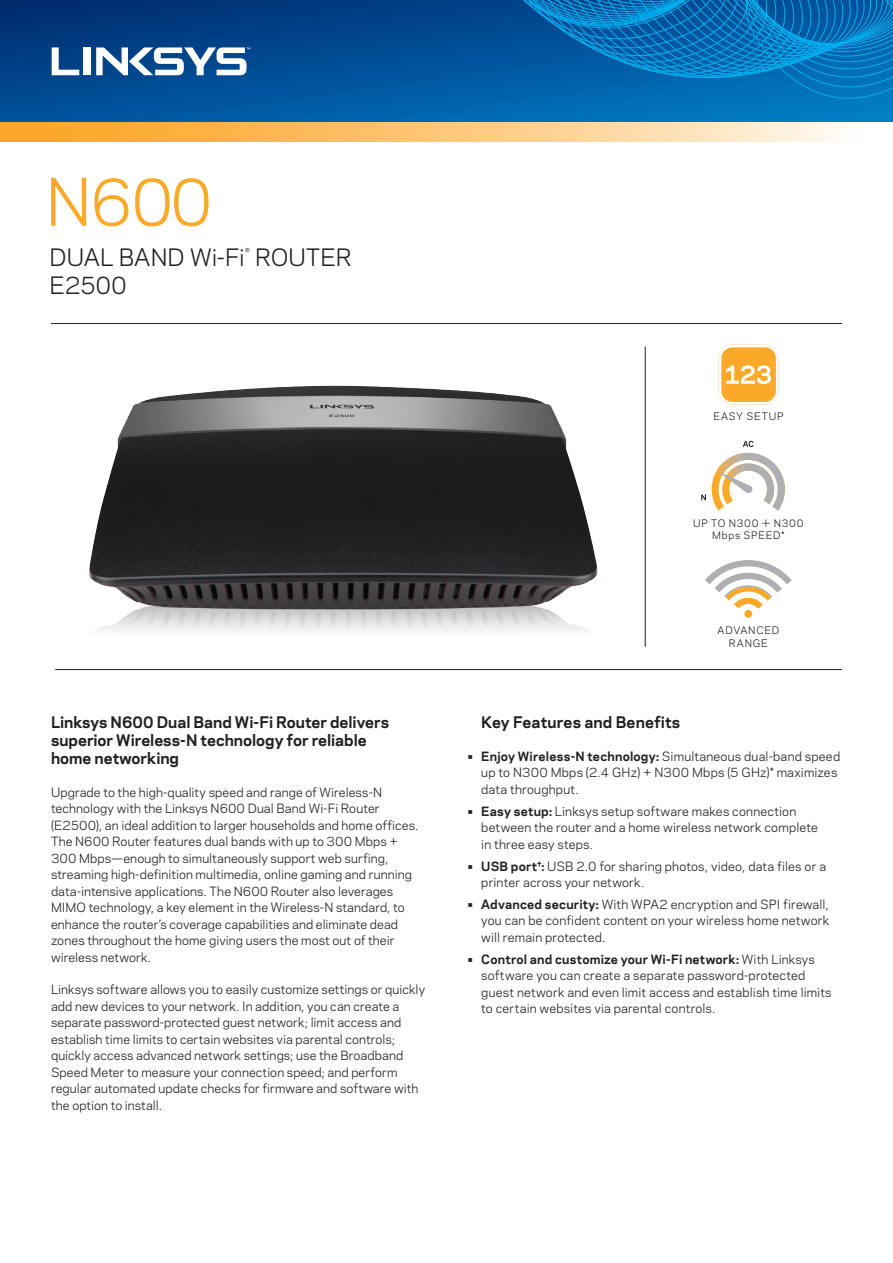
<style>
.page{position:relative;width:893px;height:1263px;background:#fff}
.page>*{position:absolute;margin:0;border:0;box-sizing:border-box;transform-origin:0 0}
.t1{font:61.5px "Galaxie Polaris";color:#faa928}
.t2{font:22.5px "Galaxie Polaris";letter-spacing:-.005em;color:#231f20}
.t3{font:700 15px/18px "Galaxie Polaris";color:#231f20}
.t4{font:12px/16.5px "Galaxie Polaris";letter-spacing:.01em;color:#231f20}
.t5{font:9.75px/12.8px "Galaxie Polaris";letter-spacing:.075em;color:#231f20;text-align:center}
.t6{font:5.25px "Galaxie Polaris";color:#231f20}
.s1{font-weight:700}
</style>
<div class="page">
<svg style="left:0;top:0;width:893px;height:122px;background:#004f96"></svg>
<svg style="left:52px;top:47px;width:27px;height:28px"></svg>
<svg style="left:507px;top:0;width:386px;height:99px;background:#006eb4"></svg>
<div style="left:84px;top:47px;width:7px;height:28px;background:#fff"></div>
<svg style="left:96px;top:47px;width:154px;height:28px"></svg>
<svg style="left:0;top:122px;width:842px;height:19px;background:#fcc87a"></svg>
<hr style="left:645px;top:347px;width:1px;height:300px;background:#231f20">
<hr style="left:51px;top:323px;width:791px;height:1px;background:#231f20">
<hr style="left:55px;top:669px;width:787px;height:1px;background:#231f20">
<svg style="left:712px;top:453px;width:73px;height:57px"></svg>
<svg style="left:701px;top:494px;width:5px;height:6px"></svg>
<svg style="left:743px;top:441px;width:10px;height:6px"></svg>
<div style="left:744px;top:610px;width:8px;height:8px;background:#faa926;border-radius:50%"></div>
<svg style="left:705px;top:560px;width:87px;height:49px"></svg>
<svg style="left:719px;top:345px;width:60px;height:60px"></svg>
<img style="left:89px;top:385px;width:509px;height:246px">
<p class="t1" style="left:46px;top:156px;width:169px">N600</p>
<p class="t2" style="left:50px;top:240px;width:197px">DUAL BAND Wi‑Fi</p>
<p class="t6" style="left:245px;top:246px;width:6px">®</p>
<p class="t2" style="left:255px;top:240px;width:98px">ROUTER</p>
<p class="t2" style="left:50px;top:269px;width:79px">E2500</p>
<p class="t3" style="left:51px;top:712px;width:339px">Linksys N600 Dual Band Wi-Fi Router delivers superior Wireless-N technology for reliable home networking</p>
<p class="t4" style="left:51px;top:783px;width:369px">Upgrade to the high-quality speed and range of Wireless-N technology with the Linksys N600 Dual Band Wi-Fi Router (E2500), an ideal addition to larger households and home offices.<br>The N600 Router features dual bands with up to 300 Mbps + 300 Mbps—enough to simultaneously support web surfing, streaming high-definition multimedia, online gaming and running data-intensive applications. The N600 Router also leverages MIMO technology, a key element in the Wireless-N standard, to enhance the router’s coverage capabilities and eliminate dead zones throughout the home giving users the most out of their wireless network.</p>
<p class="t4" style="left:51px;top:981px;width:376px">Linksys software allows you to easily customize settings or quickly add new devices to your network. In addition, you can create a separate password-protected guest network; limit access and establish time limits to certain websites via parental controls; quickly access advanced network settings; use the Broadband Speed Meter to measure your connection speed; and perform regular automated update checks for firmware and software with the option to install.</p>
<p class="t5" style="left:713px;top:410px;width:72px">EASY SETUP</p>
<p class="t5" style="left:693px;top:516px;width:112px">UP TO N300 + N300</p>
<p class="t5" style="left:712px;top:529px;width:74px">Mbps SPEED*</p>
<p class="t5" style="left:717px;top:623px;width:63px">ADVANCED<br>RANGE</p>
<p class="t3" style="left:481px;top:712px;width:200px">Key Features and Benefits</p>
<p class="t4" style="left:481px;top:747px;width:360px;text-indent:-14px"><span class="s1">• Enjoy Wireless-N technology:</span> Simultaneous dual-band speed up to N300 Mbps (2.4 GHz) + N300 Mbps (5 GHz)* maximizes data throughput.</p>
<p class="t4" style="left:481px;top:802px;width:338px;text-indent:-14px"><span class="s1">• Easy setup:</span> Linksys setup software makes connection between the router and a home wireless network complete in three easy steps.</p>
<p class="t4" style="left:481px;top:857px;width:346px;text-indent:-14px"><span class="s1">• USB port†:</span> USB 2.0 for sharing photos, video, data files or a printer across your network.</p>
<p class="t4" style="left:481px;top:895px;width:349px;text-align:justify;text-indent:-14px"><span class="s1">• Advanced security:</span> With WPA2 encryption and SPI firewall, you can be confident content on your wireless home network will remain protected.</p>
<p class="t4" style="left:481px;top:950px;width:352px;text-indent:-14px"><span class="s1">• Control and customize your Wi-Fi network:</span> With Linksys software you can create a separate password-protected guest network and even limit access and establish time limits to certain websites via parental controls.</p>
</div>
